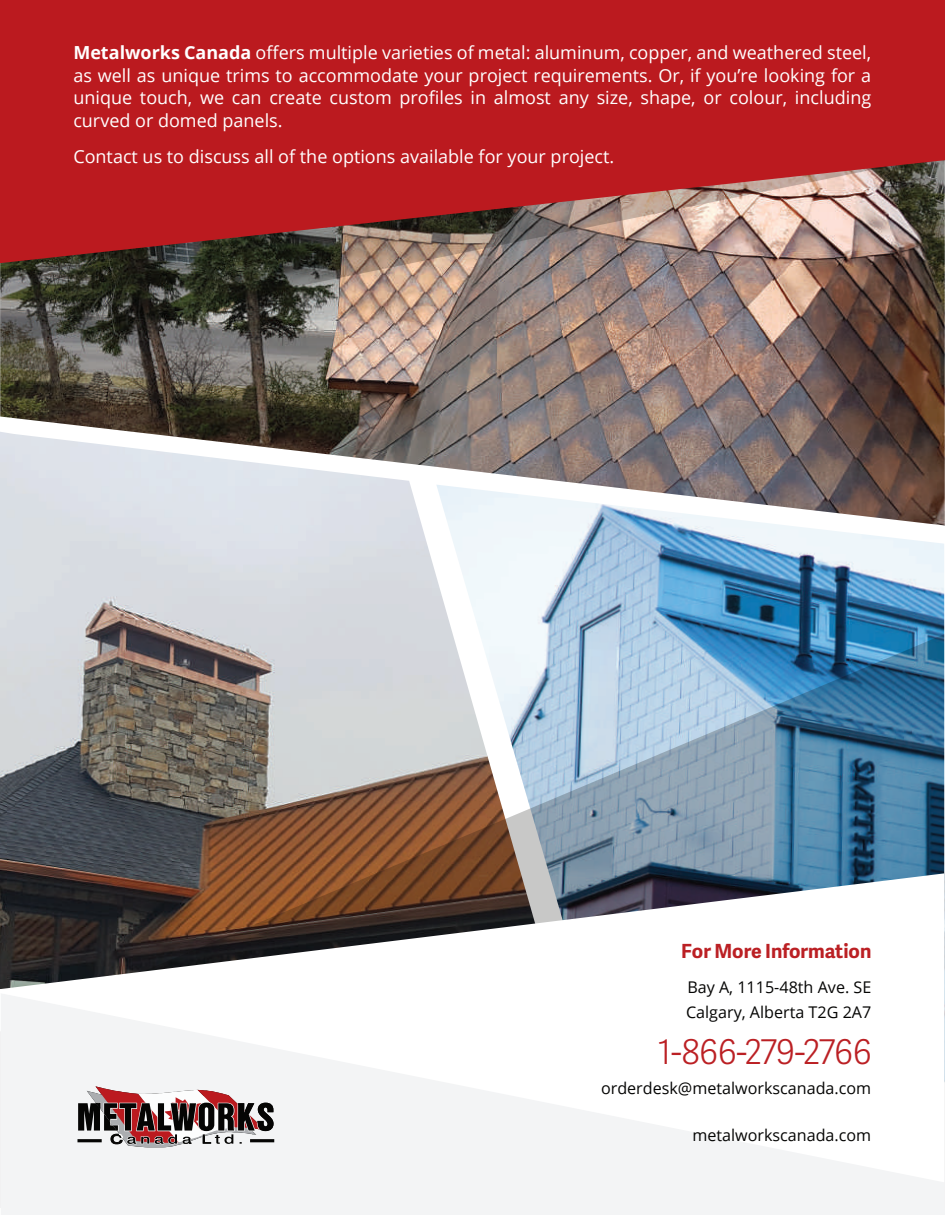
<style>
.page{position:relative;width:945px;height:1215px;background:#fff}
.page>*{position:absolute;margin:0;border:0;box-sizing:border-box;transform-origin:0 0}
.t1{font:300 34.2px "Adelle Sans";letter-spacing:-.03em;color:#bb2024}
.t2{font:700 19.5px "Adelle Sans";color:#bb2024}
.t3{font:18px/22.5px "Open Sans";color:#fff;text-align:justify}
.t4{font:16.2px/25.5px "Open Sans";color:#050504}
.s1{font-weight:700}
</style>
<div class="page">
<img style="left:554px;top:526px;width:390px;height:108px">
<img style="left:0;top:358px;width:945px;height:168px">
<img style="left:0;top:432px;width:554px;height:557px">
<img style="left:1px;top:634px;width:943px;height:239px">
<div style="left:1px;top:993px;width:944px;height:222px;background:#f3f4f5"></div>
<svg style="left:1px;top:873px;width:943px;height:309px"></svg>
<img style="left:0;top:263px;width:945px;height:95px">
<svg style="left:0;top:0;width:945px;height:263px;fill:#bb1a1f"></svg>
<svg style="left:77px;top:1086px;width:197px;height:61px"></svg>
<p class="t3" style="left:73px;top:41px;width:799px"><span class="s1">Metalworks Canada</span> offers multiple varieties of metal: aluminum, copper, and weathered steel, as well as unique trims to accommodate your project requirements. Or, if you’re looking for a unique touch, we can create custom profiles in almost any size, shape, or colour, including curved or domed panels.</p>
<p class="t3" style="left:73px;top:144px;width:542px">Contact us to discuss all of the options available for your project.</p>
<p class="t2" style="left:681px;top:937px;width:192px">For More Information</p>
<p class="t4" style="left:686px;top:974px;width:187px">Bay A, 1115-48th Ave. SE<br>Calgary, Alberta T2G 2A7</p>
<h1 class="t1" style="left:658px;top:1028px;width:215px">1-866-279-2766</h1>
<p class="t4" style="left:601px;top:1075px;width:272px">orderdesk@metalworkscanada.com</p>
<p class="t4" style="left:692px;top:1122px;width:180px">metalworkscanada.com</p>
</div>
